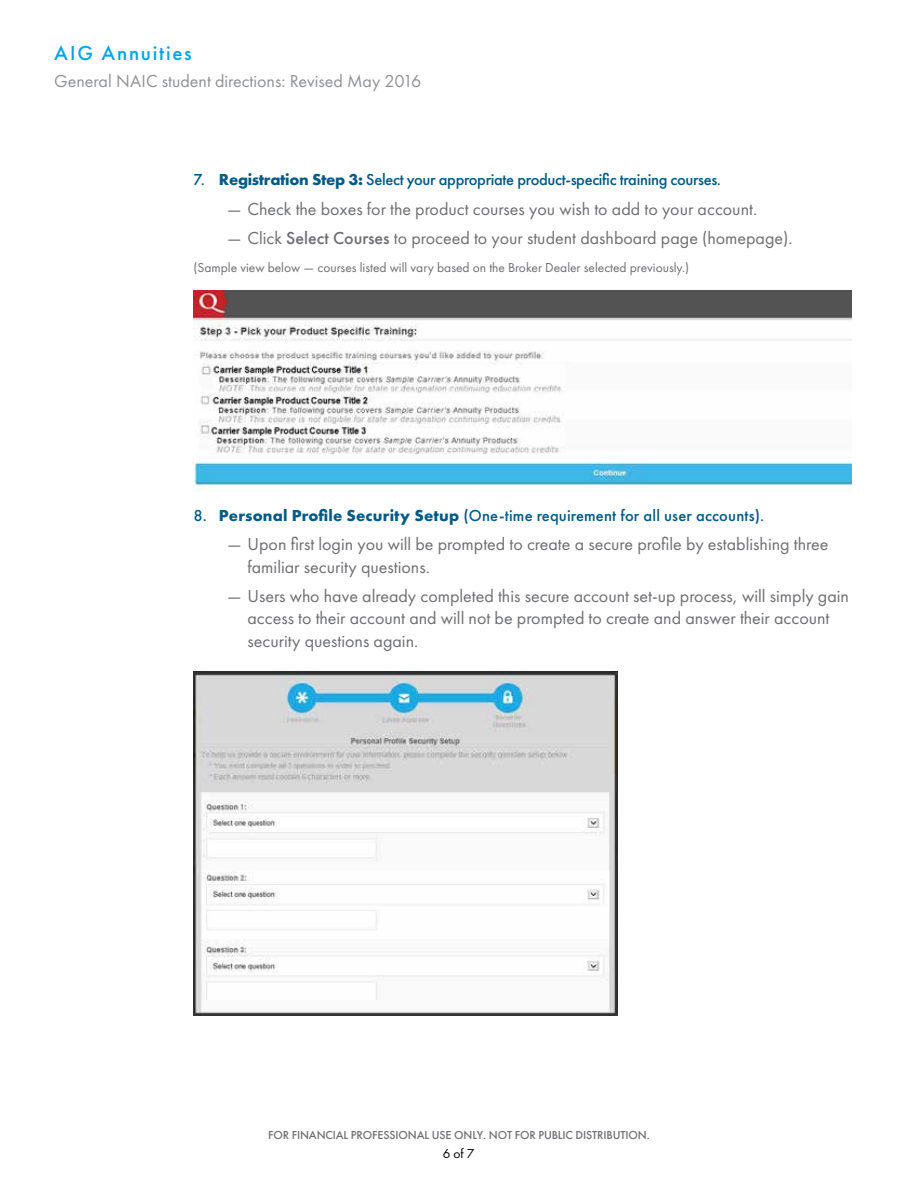
<style>
.page{position:relative;width:918px;height:1188px;background:#fff}
.page>*{position:absolute;margin:0;border:0;box-sizing:border-box;transform-origin:0 0}
.t1{font:500 21px "Futura PT";letter-spacing:.085em;color:#00a4e3}
.t2{font:18px/22.5px "Futura PT";color:#6d6e71}
.t3{font:18px "Futura PT";color:#8f9194}
.t4{font:500 16.5px "Futura PT";letter-spacing:-.02em;color:#005a84}
.t5{font:500 16.5px "Futura PT";letter-spacing:.01em;color:#005a84}
.t6{font:13.5px "Futura PT";color:#6d6e71}
.t7{font:13.5px "Futura PT";color:#000}
.t8{font:500 12px "Futura PT";letter-spacing:-.01em;color:#6d6e71}
.s1{font-weight:700}
.s2{font-weight:500}
</style>
<div class="page">
<img style="left:194px;top:290px;width:657px;height:201px">
<img style="left:194px;top:672px;width:423px;height:344px">
<p class="t1" style="left:54px;top:40px;width:139px">AIG Annuities</p>
<p class="t3" style="left:54px;top:71px;width:369px">General NAIC student directions: Revised May 2016</p>
<p class="t4" style="left:194px;top:170px;width:529px">7. <span class="s1">Registration Step 3:</span> Select your appropriate product-specific training courses.</p>
<p class="t2" style="left:227px;top:194px;width:567px;line-height:29.2px">― Check the boxes for the product courses you wish to add to your account.<br>― Click <span class="s2">Select Courses</span> to proceed to your student dashboard page (homepage).</p>
<p class="t6" style="left:194px;top:259px;width:497px">(Sample view below — courses listed will vary based on the Broker Dealer selected previously.)</p>
<p class="t5" style="left:194px;top:505px;width:572px">8. <span class="s1">Personal Profile Security Setup</span> (One-time requirement for all user accounts).</p>
<p class="t2" style="left:247px;top:533px;width:582px;text-indent:-20px">― Upon first login you will be prompted to create a secure profile by establishing three familiar security questions.</p>
<p class="t2" style="left:247px;top:584px;width:603px;text-indent:-20px">― Users who have already completed this secure account set-up process, will simply gain access to their account and will not be prompted to create and answer their account security questions again.</p>
<p class="t8" style="left:268px;top:1128px;width:383px">FOR FINANCIAL PROFESSIONAL USE ONLY. NOT FOR PUBLIC DISTRIBUTION.</p>
<p class="t7" style="left:443px;top:1146px;width:33px">6 of 7</p>
</div>
